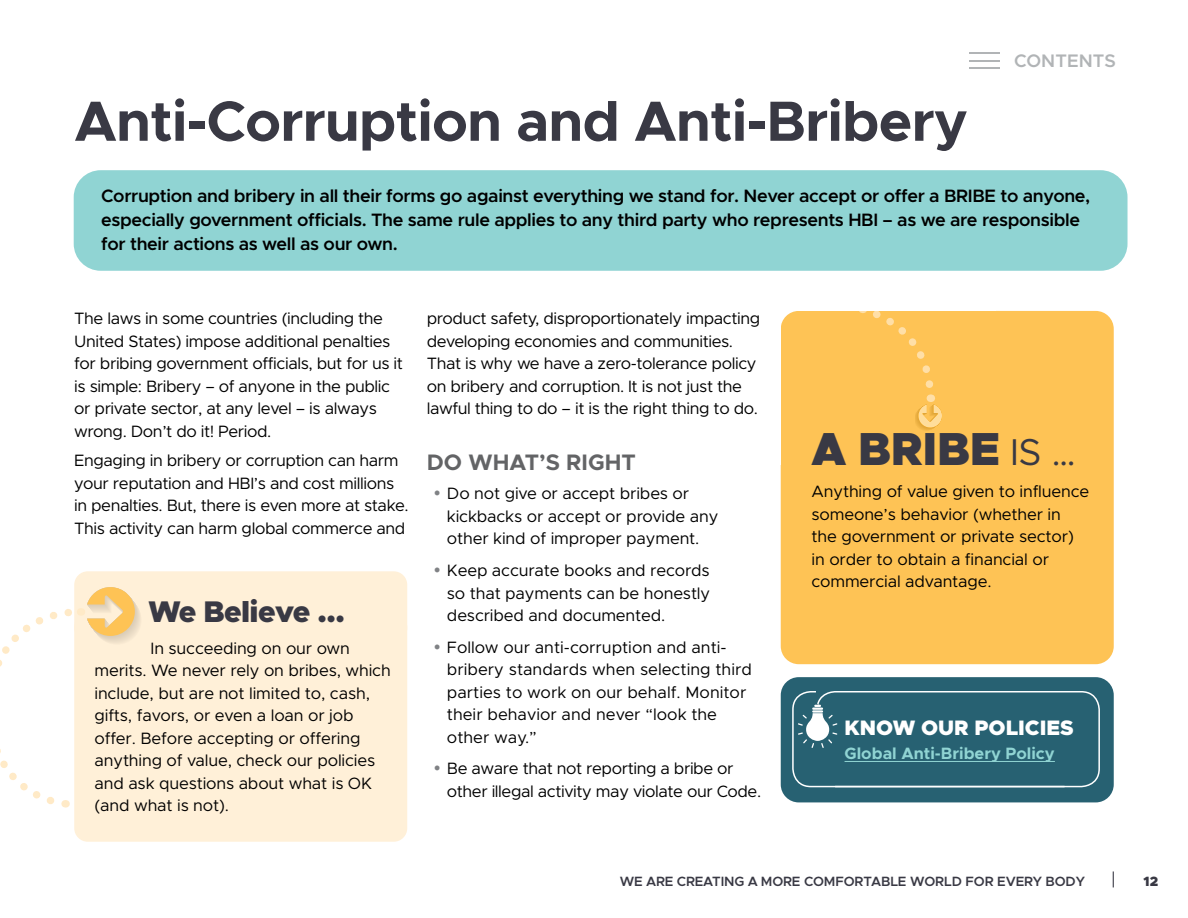
<style>
.page{position:relative;width:1188px;height:918px;background:#fff}
.page>*{position:absolute;margin:0;border:0;box-sizing:border-box;transform-origin:0 0}
.t1{font:700 56.85px "Metropolis";letter-spacing:-.015em;color:#393944}
.t2{font:900 46.5px "Metropolis";letter-spacing:-.01em;color:#393944}
.t3{font:900 30px "Metropolis";letter-spacing:-.02em;color:#393944}
.t4{font:700 22.5px "Metropolis";color:#636466}
.t5{font:900 21px "Metropolis";color:#fff}
.t6{font:19.5px "Metropolis";color:#393944}
.t7{font:600 18.15px "Metropolis";letter-spacing:.005em;color:#b1b4b6}
.t8{font:600 18px/24px "Metropolis";letter-spacing:-.02em;color:#000}
.t9{font:16.5px/22.5px "Metropolis";letter-spacing:-.025em;color:#000}
.t10{font:16.5px/22.5px "Metropolis";color:#000}
.t11{font:700 16.5px "Metropolis";color:#90d4d3}
.t12{font:600 13.5px "Metropolis";letter-spacing:-.01em;color:#393944}
.t13{font:900 13.5px "Metropolis";color:#393944}
.s1{font-weight:400;font-size:37.5px}
</style>
<div class="page">
<div style="left:781px;top:677px;width:333px;height:125px;background:#276172;border-radius:18px"></div>
<div style="left:781px;top:311px;width:333px;height:353px;background:#fec355;border-radius:18px"></div>
<div style="left:74px;top:571px;width:333px;height:71px;background:#fff0d8;border-radius:14px"></div>
<div style="left:74px;top:614px;width:333px;height:228px;background:#fff0d8;border-radius:14px"></div>
<div style="left:74px;top:170px;width:1054px;height:101px;background:#90d4d3;border-radius:27px"></div>
<svg style="left:792px;top:691px;width:308px;height:97px"></svg>
<svg style="left:0;top:587px;width:140px;height:221px"></svg>
<svg style="left:862px;top:311px;width:80px;height:119px"></svg>
<hr style="left:970px;top:52px;width:30px;height:1px;background:#b1b4b6">
<hr style="left:970px;top:60px;width:30px;height:1px;background:#b1b4b6">
<hr style="left:970px;top:68px;width:30px;height:1px;background:#b1b4b6">
<p class="t7" style="left:1014px;top:49px;width:103px">CONTENTS</p>
<h1 class="t1" style="left:74px;top:85px;width:895px">Anti-Corruption and Anti-Bribery</h1>
<p class="t8" style="left:101px;top:184px;width:991px">Corruption and bribery in all their forms go against everything we stand for. Never accept or offer a BRIBE to anyone, especially government officials. The same rule applies to any third party who represents HBI – as we are responsible for their actions as well as our own.</p>
<p class="t9" style="left:74px;top:307px;width:330px">The laws in some countries (including the United States) impose additional penalties for bribing government officials, but for us it is simple: Bribery – of anyone in the public or private sector, at any level – is always wrong. Don’t do it! Period.</p>
<p class="t9" style="left:74px;top:449px;width:336px">Engaging in bribery or corruption can harm your reputation and HBI’s and cost millions in penalties. But, there is even more at stake.<br>This activity can harm global commerce and</p>
<h3 class="t3" style="left:148px;top:593px;width:198px">We Believe …</h3>
<p class="t9" style="left:94px;top:637px;width:298px;text-indent:56px">In succeeding on our own merits. We never rely on bribes, which include, but are not limited to, cash, gifts, favors, or even a loan or job offer. Before accepting or offering anything of value, check our policies and ask questions about what is OK (and what is not).</p>
<p class="t9" style="left:427px;top:307px;width:335px">product safety, disproportionately impacting developing economies and communities.<br>That is why we have a zero-tolerance policy on bribery and corruption. It is not just the lawful thing to do – it is the right thing to do.</p>
<h3 class="t4" style="left:427px;top:448px;width:211px">DO WHAT’S RIGHT</h3>
<p class="t9" style="left:447px;top:482px;width:273px">Do not give or accept bribes or kickbacks or accept or provide any other kind of improper payment.</p>
<p class="t9" style="left:447px;top:559px;width:265px;text-align:justify">Keep accurate books and records so that payments can be honestly described and documented.</p>
<p class="t10" style="left:447px;top:636px;width:306px">Follow our anti-corruption and anti&shy;bribery standards when selecting third parties to work on our behalf. Monitor their behavior and never “look the other way.”</p>
<p class="t9" style="left:447px;top:757px;width:316px">Be aware that not reporting a bribe or other illegal activity may violate our Code.</p>
<h2 class="t2" style="left:812px;top:420px;width:266px">A BRIBE <span class="s1">IS …</span></h2>
<p class="t9" style="left:812px;top:480px;width:279px">Anything of value given to influence someone’s behavior (whether in the government or private sector) in order to obtain a financial or commercial advantage.</p>
<p class="t5" style="left:845px;top:714px;width:231px">KNOW OUR POLICIES</p>
<p class="t11" style="left:845px;top:743px;width:212px">Global Anti-Bribery Policy</p>
<p class="t12" style="left:620px;top:873px;width:467px">WE ARE CREATING A MORE COMFORTABLE WORLD FOR EVERY BODY</p>
<p class="t6" style="left:1111px;top:867px;width:7px">|</p>
<p class="t13" style="left:1144px;top:872px;width:16px">12</p>
</div>
